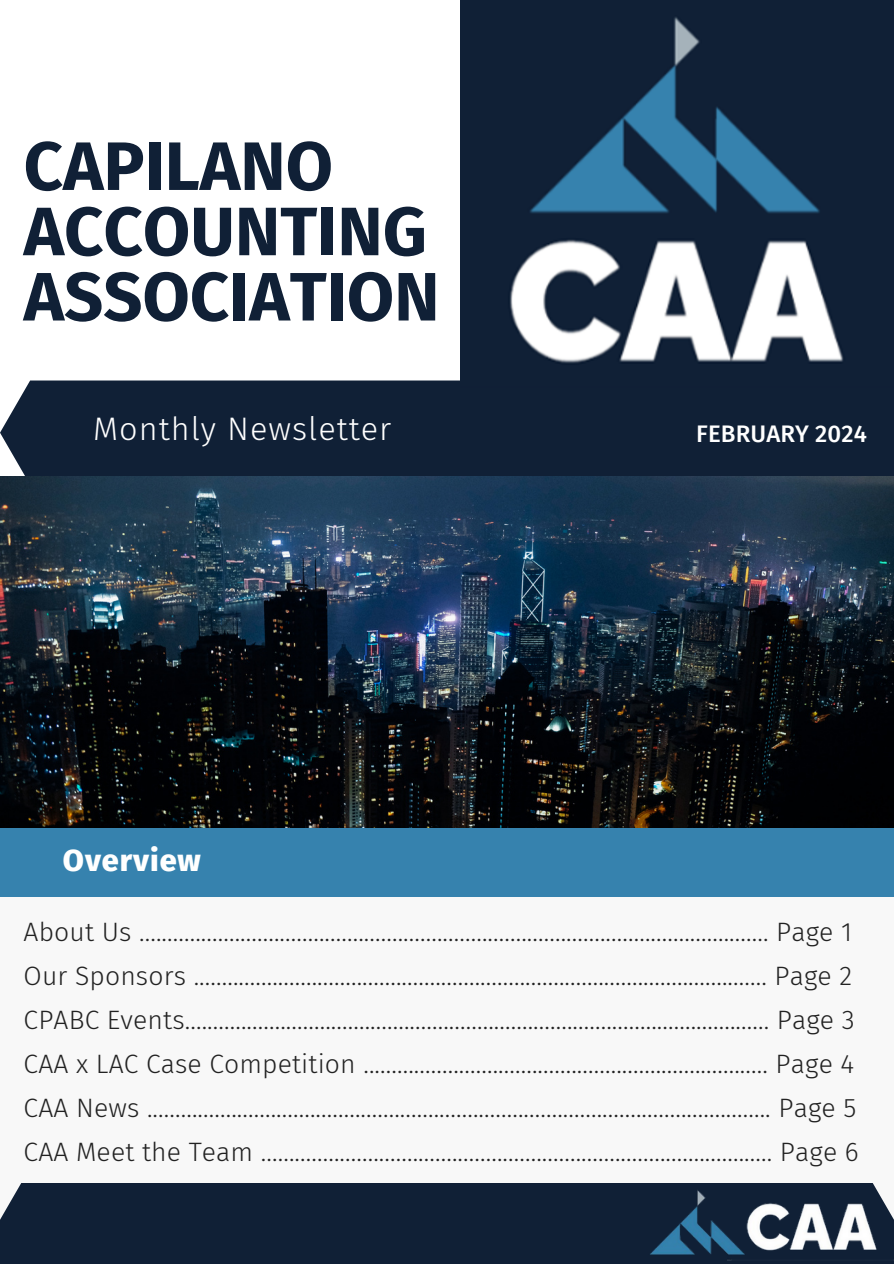
<style>
.page{position:relative;width:894px;height:1264px;background:#fff}
.page>*{position:absolute;margin:0;border:0;box-sizing:border-box;transform-origin:0 0}
.t1{font:700 68.4px/65.2px "Fira Sans";color:#102036}
.t2{font:300 32.4px "Fira Sans";letter-spacing:.03em;color:#fff}
.t3{font:800 30.6px "Fira Sans";letter-spacing:.03em;color:#fff}
.t4{font:300 26.55px/43.8px "Fira Sans";letter-spacing:.005em;color:#222}
.t5{font:500 24px "Fira Sans";letter-spacing:.005em;color:#fff}
</style>
<div class="page">
<div style="left:0;top:615px;width:893px;height:640px;background:#f8f8f8"></div>
<div style="left:0;top:380px;width:893px;height:96px;background:#102036"></div>
<img style="left:0;top:476px;width:893px;height:351px">
<div style="left:0;top:827px;width:893px;height:69px;background:#3682ae"></div>
<div style="left:0;top:1183px;width:893px;height:80px;background:#102036"></div>
<img style="left:727px;top:1198px;width:166px;height:62px">
<img style="left:626px;top:1183px;width:143px;height:75px">
<img style="left:460px;top:0;width:433px;height:388px">
<p class="t1" style="left:24px;top:134px;width:417px">CAPILANO<br>ACCOUNTING<br>ASSOCIATION</p>
<h1 class="t2" style="left:93px;top:409px;width:299px">Monthly Newsletter</h1>
<h3 class="t3" style="left:63px;top:842px;width:139px">Overview</h3>
<p class="t5" style="left:696px;top:420px;width:172px">FEBRUARY 2024</p>
<h4 class="t4" style="left:24px;top:910px;width:829px">About Us ................................................................................................................ Page 1</h4>
<h2 class="t4" style="left:24px;top:954px;width:829px">Our Sponsors ...................................................................................................... Page 2</h2>
<p class="t4" style="left:24px;top:998px;width:832px">CPABC Events........................................................................................................ Page 3</p>
<p class="t4" style="left:24px;top:1042px;width:833px">CAA x LAC Case Competition ........................................................................ Page 4<br>CAA News ............................................................................................................... Page 5</p>
<p class="t4" style="left:24px;top:1129px;width:836px">CAA Meet the Team ........................................................................................... Page 6</p>
</div>
